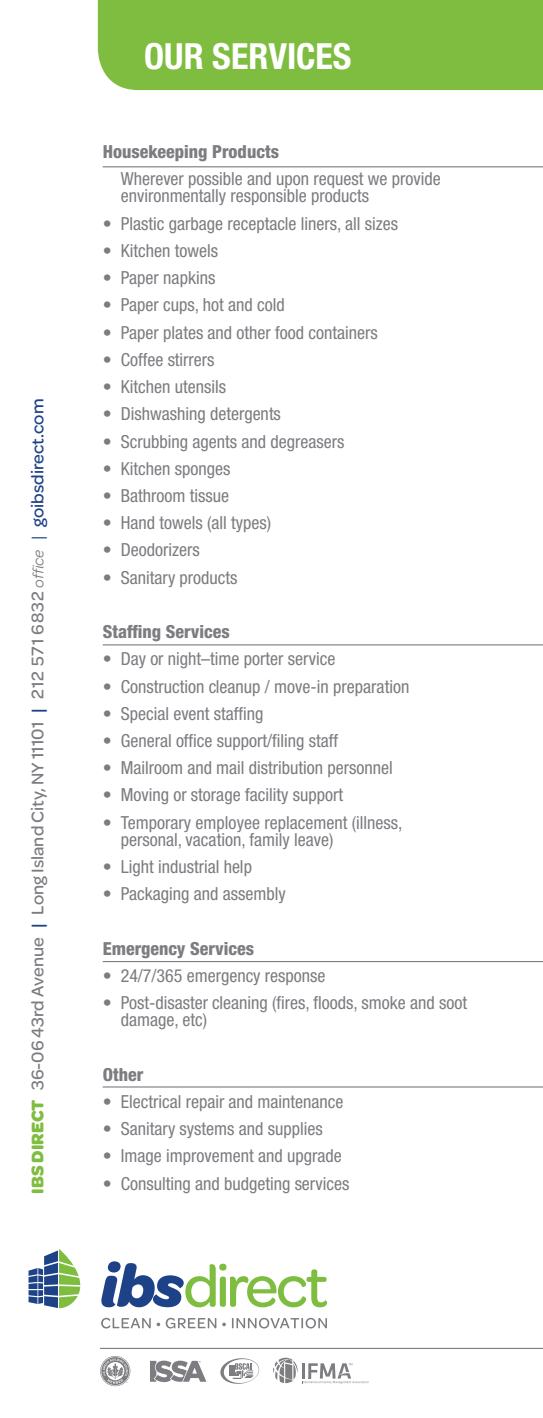
<style>
.page{position:relative;width:543px;height:1418px;background:#fff}
.page>*{position:absolute;margin:0;border:0;box-sizing:border-box;transform-origin:0 0}
.t1{font:700 condensed 36px "Helvetica Neue";color:#fff}
.t2{font:condensed 18px/17.1px "Helvetica Neue";color:#7c7c81}
.t3{font:500 18px "Omnes";color:#7c7c81}
.t4{font:800 condensed 18px "Helvetica Neue";color:#7c7c81}
.s1{font-weight:700;color:#7fbd41}
.s2{color:#1e4288}
.s3{font-weight:400;font-style:italic;font-size:15.75px}
.s4{font-weight:400;color:#1e4288}
</style>
<div class="page">
<div style="left:98px;top:0;width:445px;height:90px;background:#7fbd41"></div>
<svg style="left:101px;top:1261px;width:226px;height:46px"></svg>
<svg style="left:101px;top:1317px;width:50px;height:11px"></svg>
<svg style="left:157px;top:1322px;width:3px;height:4px"></svg>
<svg style="left:166px;top:1317px;width:50px;height:11px"></svg>
<svg style="left:222px;top:1322px;width:4px;height:4px"></svg>
<svg style="left:232px;top:1317px;width:95px;height:11px"></svg>
<svg style="left:29px;top:1249px;width:51px;height:59px"></svg>
<hr style="left:103px;top:166px;width:440px;height:1px;background:#7c7c81">
<hr style="left:103px;top:644px;width:440px;height:1px;background:#7c7c81">
<hr style="left:103px;top:961px;width:440px;height:1px;background:#7c7c81">
<hr style="left:103px;top:1086px;width:440px;height:1px;background:#7c7c81">
<hr style="left:100px;top:1347px;width:443px;height:1px;background:#7c7c81">
<svg style="left:220px;top:1358px;width:39px;height:25px"></svg>
<svg style="left:150px;top:1360px;width:56px;height:22px"></svg>
<svg style="left:100px;top:1356px;width:30px;height:30px"></svg>
<svg style="left:273px;top:1357px;width:95px;height:26px"></svg>
<p class="t3" style="left:25px;top:1193px;width:796px;rotate:-90deg"><span class="s1">IBS DIRECT</span> 36-06 43rd Avenue <span class="s2">|</span> Long Island City, NY 11101 <span class="s2">|</span> 212 571 6832 <span class="s3">office</span> <span class="s4">|</span> <span class="s2">goibsdirect.com</span></p>
<h1 class="t1" style="left:144px;top:35px;width:209px">OUR SERVICES</h1>
<p class="t4" style="left:103px;top:141px;width:178px">Housekeeping Products</p>
<p class="t2" style="left:121px;top:170px;width:322px">Wherever possible and upon request we provide environmentally responsible products</p>
<p class="t2" style="left:103px;top:215px;width:297px">• Plastic garbage receptacle liners, all sizes</p>
<p class="t2" style="left:103px;top:242px;width:117px">• Kitchen towels</p>
<p class="t2" style="left:103px;top:269px;width:114px">• Paper napkins</p>
<p class="t2" style="left:103px;top:296px;width:184px">• Paper cups, hot and cold</p>
<p class="t2" style="left:103px;top:323px;width:277px">• Paper plates and other food containers</p>
<p class="t2" style="left:103px;top:351px;width:113px">• Coffee stirrers</p>
<p class="t2" style="left:103px;top:378px;width:125px">• Kitchen utensils</p>
<p class="t2" style="left:103px;top:405px;width:180px">• Dishwashing detergents</p>
<p class="t2" style="left:103px;top:432px;width:243px">• Scrubbing agents and degreasers</p>
<p class="t2" style="left:103px;top:460px;width:129px">• Kitchen sponges</p>
<p class="t2" style="left:103px;top:487px;width:128px">• Bathroom tissue</p>
<p class="t2" style="left:103px;top:514px;width:170px">• Hand towels (all types)</p>
<p class="t2" style="left:103px;top:541px;width:98px">• Deodorizers</p>
<p class="t2" style="left:103px;top:568px;width:136px">• Sanitary products</p>
<p class="t4" style="left:103px;top:620px;width:129px">Staffing Services</p>
<p class="t2" style="left:103px;top:650px;width:234px">• Day or night–time porter service</p>
<p class="t2" style="left:103px;top:677px;width:308px">• Construction cleanup / move-in preparation</p>
<p class="t2" style="left:103px;top:704px;width:162px">• Special event staffing</p>
<p class="t2" style="left:103px;top:732px;width:237px">• General office support/filing staff</p>
<p class="t2" style="left:103px;top:759px;width:292px">• Mailroom and mail distribution personnel</p>
<p class="t2" style="left:103px;top:786px;width:242px">• Moving or storage facility support</p>
<p class="t2" style="left:121px;top:813px;width:283px;text-indent:-18px">• Temporary employee replacement (illness, personal, vacation, family leave)</p>
<p class="t2" style="left:103px;top:858px;width:151px">• Light industrial help</p>
<p class="t2" style="left:103px;top:885px;width:185px">• Packaging and assembly</p>
<p class="t4" style="left:103px;top:937px;width:153px">Emergency Services</p>
<p class="t2" style="left:103px;top:967px;width:224px">• 24/7/365 emergency response</p>
<p class="t2" style="left:121px;top:994px;width:348px;text-indent:-18px">• Post-disaster cleaning (fires, floods, smoke and soot damage, etc)</p>
<p class="t4" style="left:103px;top:1063px;width:42px">Other</p>
<p class="t2" style="left:103px;top:1093px;width:242px">• Electrical repair and maintenance</p>
<p class="t2" style="left:103px;top:1120px;width:222px">• Sanitary systems and supplies</p>
<p class="t2" style="left:103px;top:1147px;width:241px">• Image improvement and upgrade</p>
<p class="t2" style="left:103px;top:1174px;width:248px">• Consulting and budgeting services</p>
</div>
